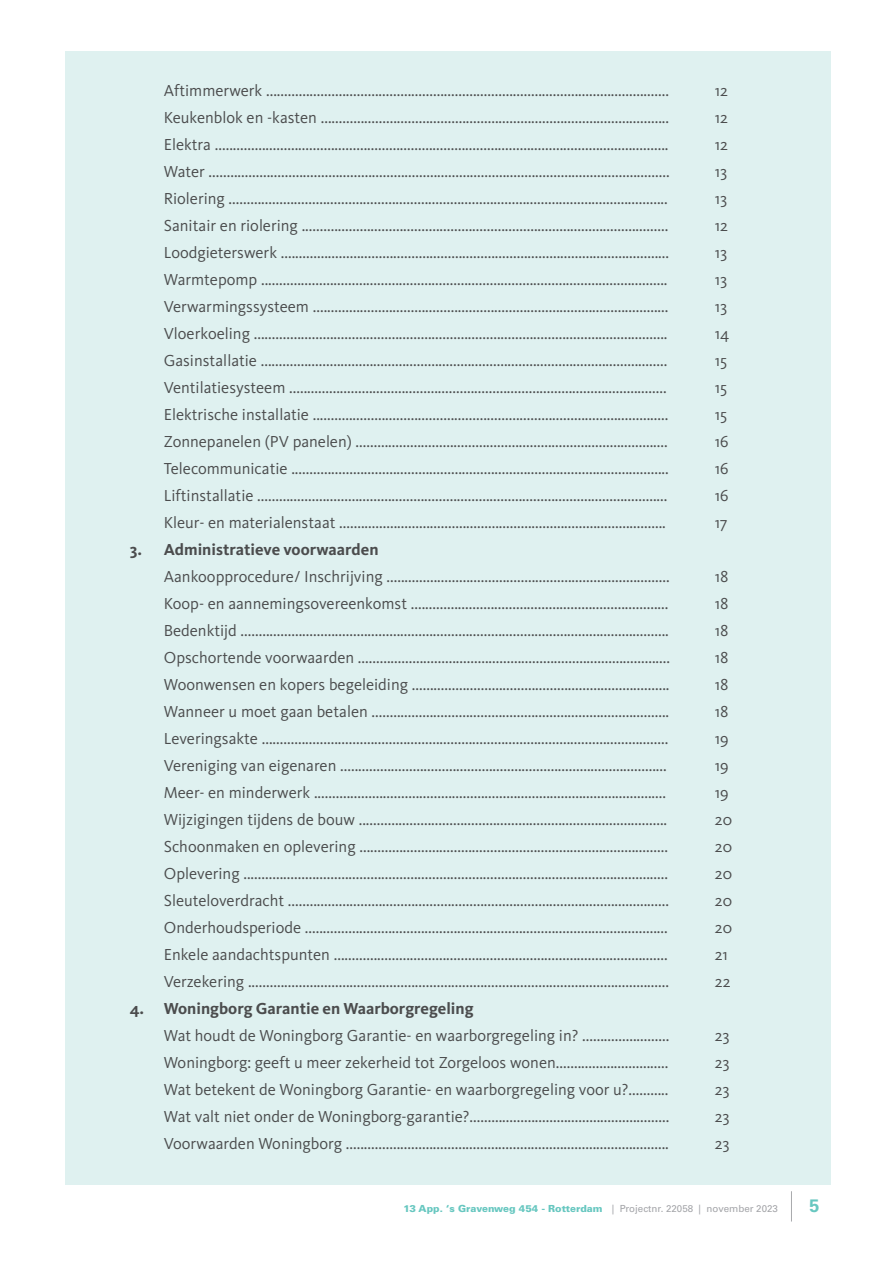
<style>
.page{position:relative;width:893px;height:1263px;background:#fff}
.page>*{position:absolute;margin:0;border:0;box-sizing:border-box;transform-origin:0 0}
.t1{font:700 18px "Univers LT Std";color:#67c7c0}
.t2{font:16.5px "Kievit OT";color:#4b4c4d}
.t3{font:700 16.5px "Kievit OT";color:#4b4c4d}
.t4{font:900 9.75px "Univers LT Std";color:#67c7c0}
.s1{font-weight:400;color:#a3a4a8}
</style>
<div class="page">
<hr style="left:791px;top:1191px;width:1px;height:30px;background:#a8a9ad">
<div style="left:65px;top:51px;width:766px;height:1134px;background:#dff1f0"></div>
<p class="t2" style="left:164px;top:80px;width:507px">Aftimmerwerk ...............................................................................................................</p>
<p class="t2" style="left:715px;top:80px;width:15px">12</p>
<p class="t2" style="left:164px;top:107px;width:507px">Keukenblok en -kasten ................................................................................................</p>
<p class="t2" style="left:715px;top:107px;width:15px">12</p>
<p class="t2" style="left:164px;top:134px;width:506px">Elektra .............................................................................................................................</p>
<p class="t2" style="left:715px;top:134px;width:15px">12</p>
<p class="t2" style="left:164px;top:161px;width:507px">Water ...............................................................................................................................</p>
<p class="t2" style="left:715px;top:161px;width:14px">13</p>
<p class="t2" style="left:164px;top:188px;width:506px">Riolering .........................................................................................................................</p>
<p class="t2" style="left:715px;top:188px;width:14px">13</p>
<p class="t2" style="left:164px;top:215px;width:506px">Sanitair en riolering .....................................................................................................</p>
<p class="t2" style="left:715px;top:215px;width:15px">12</p>
<p class="t2" style="left:164px;top:242px;width:507px">Loodgieterswerk ...........................................................................................................</p>
<p class="t2" style="left:715px;top:242px;width:14px">13</p>
<p class="t2" style="left:164px;top:269px;width:505px">Warmtepomp ................................................................................................................</p>
<p class="t2" style="left:715px;top:269px;width:14px">13</p>
<p class="t2" style="left:164px;top:296px;width:506px">Verwarmingssysteem ..................................................................................................</p>
<p class="t2" style="left:715px;top:296px;width:14px">13</p>
<p class="t2" style="left:164px;top:323px;width:505px">Vloerkoeling ..................................................................................................................</p>
<p class="t2" style="left:715px;top:323px;width:16px">14</p>
<p class="t2" style="left:164px;top:350px;width:505px">Gasinstallatie ................................................................................................................</p>
<p class="t2" style="left:715px;top:350px;width:14px">15</p>
<p class="t2" style="left:164px;top:377px;width:504px">Ventilatiesysteem ........................................................................................................</p>
<p class="t2" style="left:715px;top:377px;width:14px">15</p>
<p class="t2" style="left:164px;top:404px;width:506px">Elektrische installatie ..................................................................................................</p>
<p class="t2" style="left:715px;top:404px;width:14px">15</p>
<p class="t2" style="left:164px;top:431px;width:505px">Zonnepanelen (PV panelen) ......................................................................................</p>
<p class="t2" style="left:715px;top:431px;width:15px">16</p>
<p class="t2" style="left:164px;top:458px;width:507px">Telecommunicatie ........................................................................................................</p>
<p class="t2" style="left:715px;top:458px;width:15px">16</p>
<p class="t2" style="left:164px;top:485px;width:505px">Liftinstallatie .................................................................................................................</p>
<p class="t2" style="left:715px;top:485px;width:15px">16</p>
<p class="t2" style="left:164px;top:512px;width:504px">Kleur- en materialenstaat ..........................................................................................</p>
<p class="t2" style="left:715px;top:512px;width:14px">17</p>
<p class="t3" style="left:130px;top:539px;width:250px">3. Administratieve voorwaarden</p>
<p class="t2" style="left:164px;top:566px;width:507px">Aankoopprocedure/ Inschrijving ..............................................................................</p>
<p class="t2" style="left:715px;top:566px;width:15px">18</p>
<p class="t2" style="left:164px;top:593px;width:506px">Koop- en aannemingsovereenkomst .......................................................................</p>
<p class="t2" style="left:715px;top:593px;width:15px">18</p>
<p class="t2" style="left:164px;top:620px;width:507px">Bedenktijd ......................................................................................................................</p>
<p class="t2" style="left:715px;top:620px;width:15px">18</p>
<p class="t2" style="left:164px;top:647px;width:508px">Opschortende voorwaarden ......................................................................................</p>
<p class="t2" style="left:715px;top:647px;width:15px">18</p>
<p class="t2" style="left:164px;top:674px;width:507px">Woonwensen en kopers begeleiding .......................................................................</p>
<p class="t2" style="left:715px;top:674px;width:15px">18</p>
<p class="t2" style="left:164px;top:701px;width:507px">Wanneer u moet gaan betalen ..................................................................................</p>
<p class="t2" style="left:715px;top:701px;width:15px">18</p>
<p class="t2" style="left:164px;top:728px;width:506px">Leveringsakte ................................................................................................................</p>
<p class="t2" style="left:715px;top:728px;width:15px">19</p>
<p class="t2" style="left:164px;top:755px;width:505px">Vereniging van eigenaren ..........................................................................................</p>
<p class="t2" style="left:715px;top:755px;width:15px">19</p>
<p class="t2" style="left:164px;top:782px;width:504px">Meer- en minderwerk .................................................................................................</p>
<p class="t2" style="left:715px;top:782px;width:15px">19</p>
<p class="t2" style="left:164px;top:809px;width:505px">Wijzigingen tijdens de bouw .....................................................................................</p>
<p class="t2" style="left:715px;top:809px;width:19px">20</p>
<p class="t2" style="left:164px;top:836px;width:506px">Schoonmaken en oplevering .....................................................................................</p>
<p class="t2" style="left:715px;top:836px;width:19px">20</p>
<p class="t2" style="left:164px;top:863px;width:506px">Oplevering .....................................................................................................................</p>
<p class="t2" style="left:715px;top:863px;width:19px">20</p>
<p class="t2" style="left:164px;top:890px;width:507px">Sleuteloverdracht .........................................................................................................</p>
<p class="t2" style="left:715px;top:890px;width:19px">20</p>
<p class="t2" style="left:164px;top:917px;width:506px">Onderhoudsperiode ....................................................................................................</p>
<p class="t2" style="left:715px;top:917px;width:19px">20</p>
<p class="t2" style="left:164px;top:944px;width:505px">Enkele aandachtspunten ............................................................................................</p>
<p class="t2" style="left:715px;top:944px;width:15px">21</p>
<p class="t2" style="left:164px;top:971px;width:507px">Verzekering ....................................................................................................................</p>
<p class="t2" style="left:715px;top:971px;width:17px">22</p>
<p class="t3" style="left:130px;top:998px;width:345px">4. Woningborg Garantie en Waarborgregeling</p>
<p class="t2" style="left:164px;top:1025px;width:507px">Wat houdt de Woningborg Garantie- en waarborgregeling in? ........................</p>
<p class="t2" style="left:715px;top:1025px;width:16px">23</p>
<p class="t2" style="left:164px;top:1052px;width:506px">Woningborg: geeft u meer zekerheid tot Zorgeloos wonen...............................</p>
<p class="t2" style="left:715px;top:1052px;width:16px">23</p>
<p class="t2" style="left:164px;top:1079px;width:506px">Wat betekent de Woningborg Garantie- en waarborgregeling voor u?...........</p>
<p class="t2" style="left:715px;top:1079px;width:16px">23</p>
<p class="t2" style="left:164px;top:1106px;width:507px">Wat valt niet onder de Woningborg-garantie?.......................................................</p>
<p class="t2" style="left:715px;top:1106px;width:16px">23</p>
<p class="t2" style="left:164px;top:1133px;width:507px">Voorwaarden Woningborg .........................................................................................</p>
<p class="t2" style="left:715px;top:1133px;width:16px">23</p>
<p class="t4" style="left:403px;top:1202px;width:376px">13 App. ‘s Gravenweg 454 - Rotterdam <span class="s1">| Projectnr. 22058 | november 2023</span></p>
<p class="t1" style="left:809px;top:1195px;width:12px">5</p>
</div>
